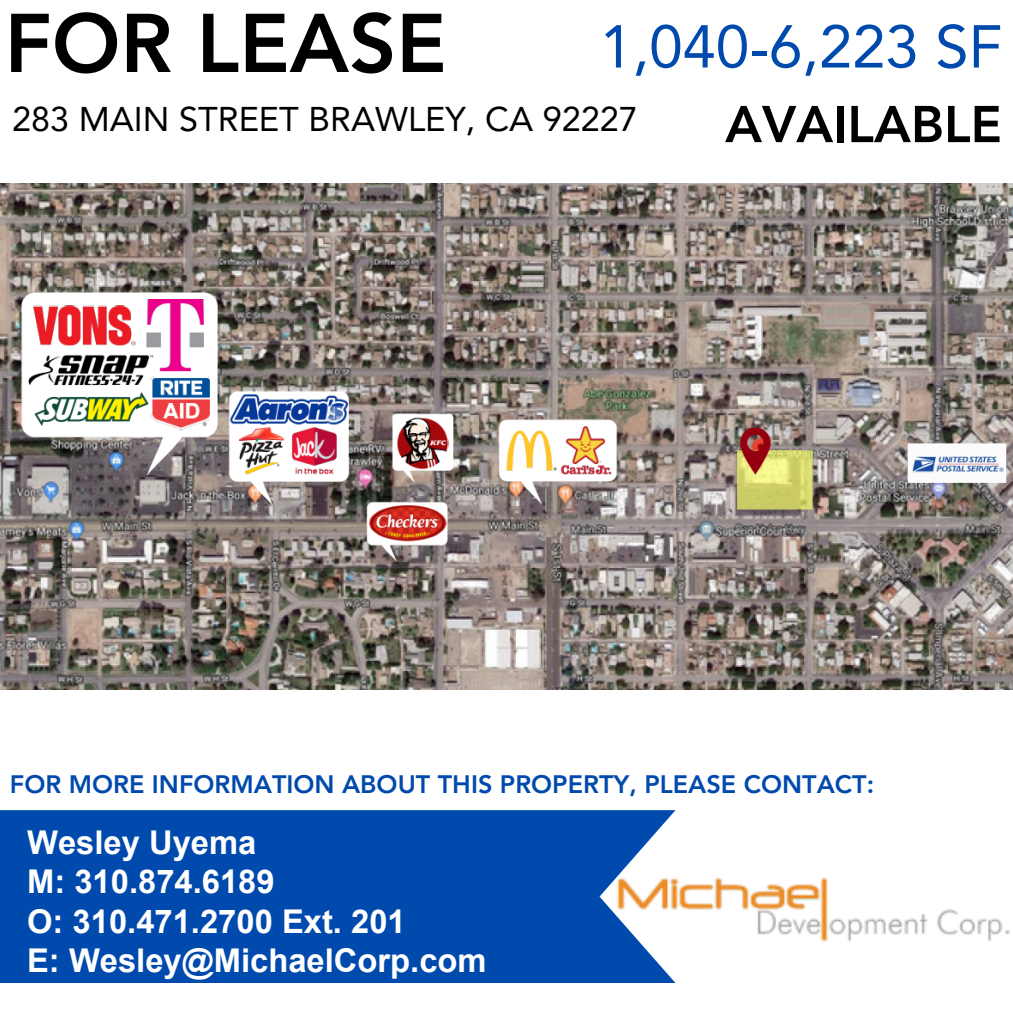
<style>
.page{position:relative;width:1013px;height:1013px;background:#fff}
.page>*{position:absolute;margin:0;border:0;box-sizing:border-box;transform-origin:0 0}
.t1{font:800 82.25px "Avenir LT Pro";color:#000}
.t2{font:59.75px "Avenir LT Pro";color:#004aad}
.t3{font:800 51.12px "Avenir LT Pro";color:#000}
.t4{font:34.25px "Avenir LT Pro";color:#000}
.t5{font:700 32.75px/39.2px "Arial";color:#fff}
.t6{font:800 25.25px "Avenir LT Pro";color:#004aad}
</style>
<div class="page">
<img style="left:675px;top:877px;width:335px;height:65px">
<div style="left:0;top:810px;width:675px;height:173px;background:#004aad"></div>
<img style="left:0;top:184px;width:1012px;height:505px">
<p class="t1" style="left:5px;top:10px;width:443px">FOR LEASE</p>
<p class="t2" style="left:599px;top:22px;width:404px">1,040-6,223 SF</p>
<p class="t3" style="left:725px;top:103px;width:278px">AVAILABLE</p>
<p class="t4" style="left:12px;top:105px;width:627px">283 MAIN STREET BRAWLEY, CA 92227</p>
<p class="t6" style="left:10px;top:773px;width:865px">FOR MORE INFORMATION ABOUT THIS PROPERTY, PLEASE CONTACT:</p>
<p class="t5" style="left:27px;top:823px;width:461px">Wesley Uyema<br>M: 310.874.6189<br>O: 310.471.2700 Ext. 201<br>E: Wesley@MichaelCorp.com</p>
</div>
